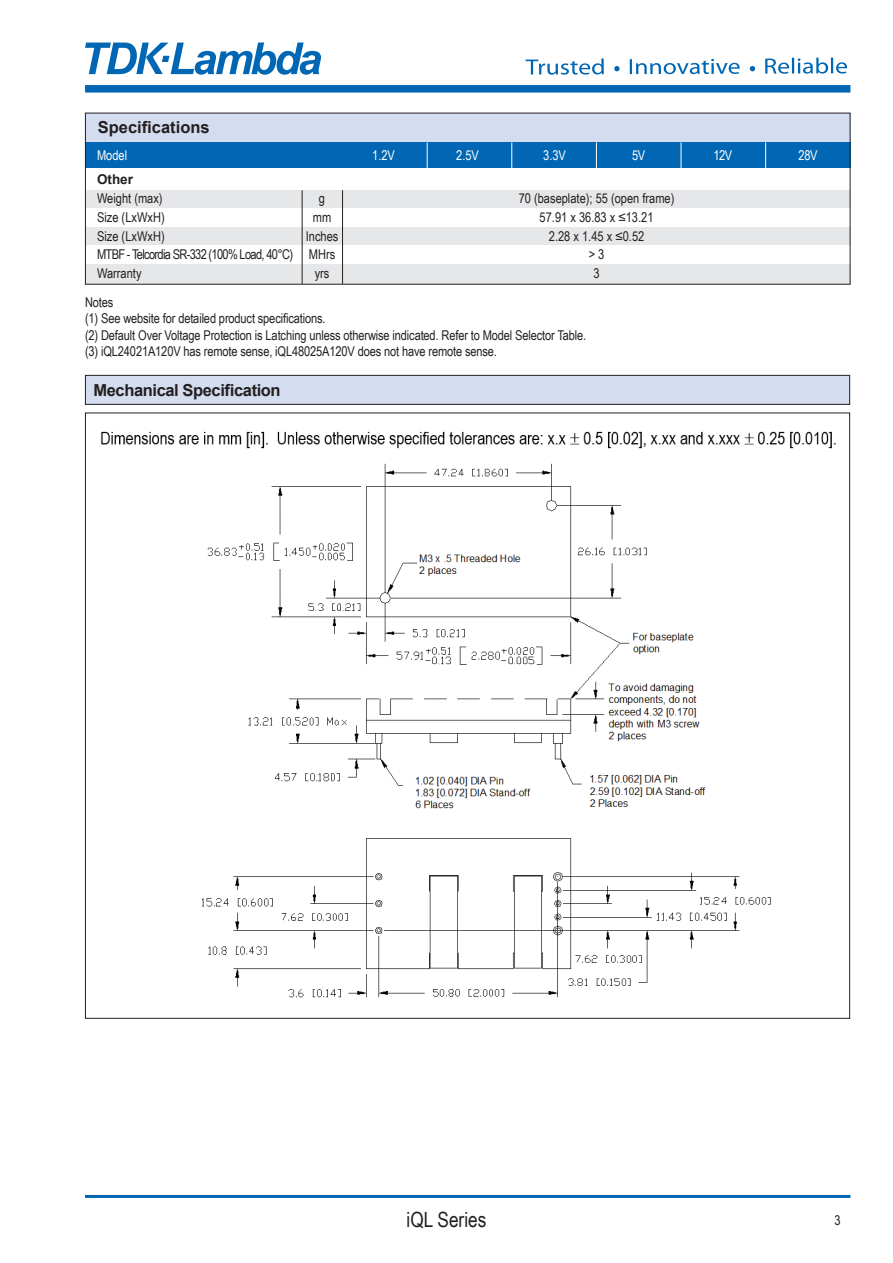
<style>
.page{position:relative;width:893px;height:1263px;background:#fff}
.page>*{position:absolute;margin:0;border:0;box-sizing:border-box;transform-origin:0 0}
.t1{font:21px "Arial Narrow";color:#231f20}
.t2{font:700 16.5px "Arial";letter-spacing:-.025em;color:#231f20}
.t3{font:700 16.5px "Arial";color:#231f20}
.t4{font:13.5px "Arial Narrow";letter-spacing:-.01em;color:#231f20}
.t5{font:13.5px "Arial Narrow";letter-spacing:-.05em;color:#231f20}
.t6{font:13.5px "Arial Narrow";color:#fff}
.t7{font:700 13.5px "Arial";color:#231f20}
</style>
<div class="page">
<div style="left:85px;top:85px;width:765px;height:8px;background:#0166b3"></div>
<hr style="left:85px;top:1195px;width:765px;height:3px;background:#0166b3">
<svg style="left:85px;top:43px;width:236px;height:32px"></svg>
<svg style="left:526px;top:59px;width:78px;height:16px"></svg>
<svg style="left:630px;top:59px;width:110px;height:15px"></svg>
<svg style="left:765px;top:58px;width:82px;height:16px"></svg>
<svg style="left:614px;top:66px;width:6px;height:5px"></svg>
<svg style="left:750px;top:66px;width:5px;height:5px"></svg>
<div style="left:85px;top:375px;width:764px;height:30px;background:#d4ddef"></div>
<div style="left:85px;top:375px;width:765px;height:30px;border:1px solid #231f20"></div>
<img style="left:101px;top:431px;width:735px;height:567px">
<div style="left:85px;top:190px;width:765px;height:17px;background:#e6e7e9"></div>
<div style="left:85px;top:228px;width:765px;height:17px;background:#e6e7e9"></div>
<div style="left:85px;top:265px;width:765px;height:19px;background:#e6e7e9"></div>
<div style="left:85px;top:113px;width:765px;height:29px;background:#d4ddef"></div>
<div style="left:85px;top:142px;width:765px;height:26px;background:#0166b3"></div>
<hr style="left:342px;top:190px;width:1px;height:94px;background:#231f20">
<hr style="left:302px;top:190px;width:1px;height:94px;background:#231f20">
<svg style="left:511px;top:142px;width:1px;height:26px"></svg>
<svg style="left:596px;top:142px;width:1px;height:26px"></svg>
<svg style="left:765px;top:142px;width:1px;height:26px"></svg>
<svg style="left:427px;top:142px;width:1px;height:26px"></svg>
<svg style="left:681px;top:142px;width:1px;height:26px"></svg>
<p class="t3" style="left:98px;top:116px;width:113px">Specifications</p>
<p class="t6" style="left:97px;top:146px;width:32px">Model</p>
<p class="t6" style="left:372px;top:146px;width:24px">1.2V</p>
<p class="t6" style="left:456px;top:146px;width:24px">2.5V</p>
<p class="t6" style="left:543px;top:146px;width:24px">3.3V</p>
<p class="t6" style="left:632px;top:146px;width:15px">5V</p>
<p class="t6" style="left:713px;top:146px;width:20px">12V</p>
<p class="t6" style="left:799px;top:146px;width:20px">28V</p>
<p class="t7" style="left:97px;top:170px;width:38px">Other</p>
<p class="t4" style="left:97px;top:188px;width:67px">Weight (max)</p>
<p class="t4" style="left:319px;top:188px;width:8px">g</p>
<p class="t4" style="left:519px;top:188px;width:157px">70 (baseplate); 55 (open frame)</p>
<p class="t4" style="left:97px;top:207px;width:69px">Size (LxWxH)</p>
<p class="t4" style="left:313px;top:207px;width:20px">mm</p>
<p class="t4" style="left:540px;top:207px;width:115px">57.91 x 36.83 x ≤13.21</p>
<p class="t4" style="left:97px;top:226px;width:69px">Size (LxWxH)</p>
<p class="t4" style="left:306px;top:226px;width:34px">Inches</p>
<p class="t4" style="left:549px;top:226px;width:97px">2.28 x 1.45 x ≤0.52</p>
<p class="t5" style="left:97px;top:245px;width:240px">MTBF - Telcordia SR-332 (100% Load, 40°C) MHrs</p>
<p class="t4" style="left:589px;top:245px;width:17px">&gt; 3</p>
<p class="t4" style="left:97px;top:263px;width:46px">Warranty</p>
<p class="t4" style="left:315px;top:263px;width:16px">yrs</p>
<p class="t4" style="left:593px;top:263px;width:8px">3</p>
<p class="t4" style="left:85px;top:292px;width:30px">Notes</p>
<p class="t4" style="left:85px;top:309px;width:242px">(1) See website for detailed product specifications.</p>
<p class="t4" style="left:85px;top:325px;width:503px">(2) Default Over Voltage Protection is Latching unless otherwise indicated. Refer to Model Selector Table.</p>
<p class="t4" style="left:85px;top:342px;width:413px">(3) iQL24021A120V has remote sense, iQL48025A120V does not have remote sense.</p>
<p class="t2" style="left:94px;top:378px;width:189px">Mechanical Specification</p>
<p class="t1" style="left:407px;top:1204px;width:81px">iQL Series</p>
<p class="t4" style="left:835px;top:1210px;width:8px">3</p>
</div>
